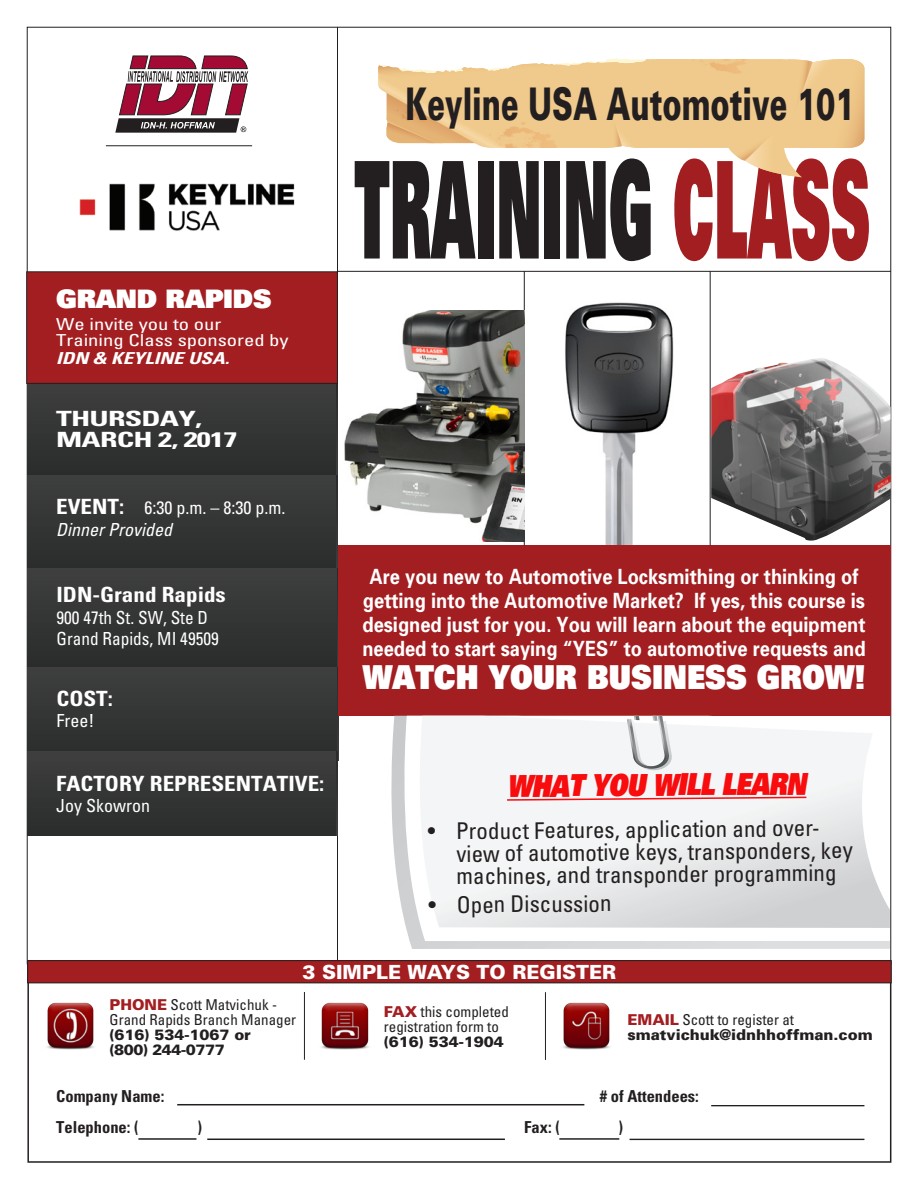
<style>
.page{position:relative;width:918px;height:1188px;background:#fff}
.page>*{position:absolute;margin:0;border:0;box-sizing:border-box;transform-origin:0 0}
.OPEN_HOUSE{font:900 135px "Univers";letter-spacing:.01em;color:#231f20;scale:.4 1}
.t1{font:900 45px "Univers";color:#231f20;scale:.64 1}
.WHAT_YOU{font:900 33px "Univers";color:#fff;scale:.87 1}
.OPEN_HOUSE-2{font:italic 900 30.3px "Univers";letter-spacing:-.03em;color:#f80c0e;scale:.8 1}
.BRANCH-TOP_RED{font:900 25.5px "Univers";letter-spacing:-.01em;color:#fff}
.Class_Info_-_Descrip{font:condensed 23.1px/22.5px "Univers";letter-spacing:-.01em;color:#231f20}
.WHAT_YOU-2{font:700 21px/24px "Univers";color:#fff;text-align:center;scale:.87 1}
.TIME__LOCATION__COST{font:700 condensed 21px "Univers";color:#fff;scale:1.1 1}
.MONTH{font:700 condensed 21px "Univers";letter-spacing:-.025em;color:#fff;scale:1.5 1}
.P5_-_How_to_Reg_Head{font:900 19.5px "Univers";color:#fff}
.TIME__LOCATION__COST-2{font:condensed 18px "Univers";color:#fff}
.TIME__LOCATION__COST-3{font:condensed 18px "Univers";color:#fff;scale:.96 1}
.TIME__LOCATION__COST-4{font:italic condensed 18px "Univers";color:#fff}
.P5_-_Registration_Te{font:700 condensed 16.5px "Univers";color:#231f20}
.WE_INVITE_YOU{font:condensed 16.5px/16.5px "Univers";color:#fff;scale:1.25 1}
.WE_INVITE_YOU-2{font:italic 700 condensed 16.5px "Univers";color:#fff;scale:1.25 1}
.P5_-_How_to_Register{font:condensed 15px/15px "Univers";color:#231f20}
.P5_-_How_to_Register-2{font:900 15px/15px "Univers";letter-spacing:-.025em;color:#231f20}
.P5_-_How_to_Register-3{font:900 15px "Univers";color:#231f20}
.s1{font-weight:700;font-size:21px}
.s2{color:#a31e21}
.s3{font-weight:900;font-stretch:normal;color:#a31e21}
.s4{font-weight:900;font-stretch:normal}
</style>
<div class="page">
<hr style="left:337px;top:27px;width:1px;height:945px;background:#231f20">
<svg style="left:115px;top:55px;width:133px;height:78px"></svg>
<hr style="left:106px;top:146px;width:146px;height:1px;background:#231f20">
<hr style="left:338px;top:271px;width:553px;height:1px;background:#231f20">
<div style="left:27px;top:961px;width:864px;height:202px;border:2px solid #231f20"></div>
<hr style="left:177px;top:1104px;width:407px;height:1px;background:#231f20">
<hr style="left:711px;top:1105px;width:153px;height:1px;background:#231f20">
<hr style="left:138px;top:1138px;width:58px;height:2px;background:#231f20">
<hr style="left:207px;top:1139px;width:298px;height:1px;background:#231f20">
<hr style="left:559px;top:1138px;width:60px;height:2px;background:#231f20">
<hr style="left:630px;top:1139px;width:234px;height:1px;background:#231f20">
<div style="left:28px;top:961px;width:863px;height:22px;background:#a31e21"></div>
<div style="left:27px;top:960px;width:864px;height:23px;border:1px solid #231f20"></div>
<div style="left:27px;top:383px;width:309px;height:92px;background:#343535"></div>
<div style="left:27px;top:476px;width:308px;height:92px;background:#343535"></div>
<div style="left:27px;top:568px;width:309px;height:100px;background:#343535"></div>
<div style="left:27px;top:668px;width:309px;height:92px;background:#353536"></div>
<div style="left:27px;top:272px;width:310px;height:111px;background:#a31e21"></div>
<div style="left:26px;top:272px;width:312px;height:112px;border:1px solid #231f20"></div>
<div style="left:338px;top:545px;width:553px;height:171px;background:#a31e21"></div>
<hr style="left:524px;top:271px;width:1px;height:274px;background:#231f20">
<hr style="left:710px;top:271px;width:1px;height:274px;background:#231f20">
<img style="left:79px;top:183px;width:216px;height:48px">
<svg style="left:391px;top:716px;width:499px;height:233px"></svg>
<svg style="left:399px;top:716px;width:491px;height:225px"></svg>
<svg style="left:412px;top:716px;width:478px;height:212px"></svg>
<svg style="left:627px;top:716px;width:45px;height:54px"></svg>
<svg style="left:381px;top:58px;width:483px;height:118px"></svg>
<img style="left:344px;top:310px;width:180px;height:231px">
<img style="left:711px;top:358px;width:180px;height:183px">
<img style="left:565px;top:302px;width:109px;height:242px">
<div style="left:27px;top:751px;width:309px;height:85px;background:#343535"></div>
<svg style="left:506px;top:796px;width:302px;height:6px"></svg>
<img style="left:47px;top:1002px;width:47px;height:48px">
<img style="left:321px;top:1002px;width:48px;height:48px">
<img style="left:563px;top:1002px;width:47px;height:48px">
<hr style="left:304px;top:992px;width:1px;height:68px;background:#231f20">
<hr style="left:545px;top:992px;width:1px;height:68px;background:#231f20">
<p class="t1" style="left:405px;top:76px;width:704px">Keyline USA Automotive 101</p>
<p class="BRANCH-TOP_RED" style="left:56px;top:282px;width:217px">GRAND RAPIDS</p>
<p class="WE_INVITE_YOU" style="left:56px;top:315px;width:188px">We invite you to our<br>Training Class sponsored by</p>
<p class="WE_INVITE_YOU-2" style="left:56px;top:348px;width:140px">IDN &amp; KEYLINE USA.</p>
<p class="MONTH" style="left:56px;top:405px;width:99px">THURSDAY,</p>
<p class="MONTH" style="left:56px;top:426px;width:122px">MARCH 2, 2017</p>
<p class="TIME__LOCATION__COST-2" style="left:56px;top:496px;width:231px"><span class="s1">EVENT:</span> 6:30 p.m. – 8:30 p.m.</p>
<p class="TIME__LOCATION__COST-4" style="left:56px;top:518px;width:117px">Dinner Provided</p>
<p class="TIME__LOCATION__COST" style="left:57px;top:582px;width:155px">IDN-Grand Rapids</p>
<p class="TIME__LOCATION__COST-3" style="left:57px;top:606px;width:159px">900 47th St. SW, Ste D</p>
<p class="TIME__LOCATION__COST-3" style="left:57px;top:627px;width:170px">Grand Rapids, MI 49509</p>
<p class="TIME__LOCATION__COST" style="left:57px;top:686px;width:53px">COST:</p>
<p class="TIME__LOCATION__COST-2" style="left:57px;top:710px;width:39px">Free!</p>
<p class="TIME__LOCATION__COST" style="left:56px;top:771px;width:245px">FACTORY REPRESENTATIVE:</p>
<p class="TIME__LOCATION__COST-2" style="left:56px;top:795px;width:95px">Joy Skowron</p>
<p class="OPEN_HOUSE" style="left:355px;top:121px;width:1290px">TRAINING <span class="s2">CLASS</span></p>
<p class="WHAT_YOU-2" style="left:362px;top:564px;width:580px">Are you new to Automotive Locksmithing or thinking of getting into the Automotive Market? If yes, this course is designed just for you. You will learn about the equipment needed to start saying “YES” to automotive requests and</p>
<p class="WHAT_YOU" style="left:363px;top:655px;width:579px">WATCH YOUR BUSINESS GROW!</p>
<p class="OPEN_HOUSE-2" style="left:507px;top:765px;width:376px">WHAT YOU WILL LEARN</p>
<p class="Class_Info_-_Descrip" style="left:456px;top:818px;width:398px;text-indent:-29px">• Product Features, application and over&shy;view of automotive keys, transponders, key machines, and transponder programming</p>
<p class="Class_Info_-_Descrip" style="left:428px;top:892px;width:185px">• Open Discussion</p>
<p class="P5_-_How_to_Reg_Head" style="left:303px;top:960px;width:315px">3 SIMPLE WAYS TO REGISTER</p>
<p class="P5_-_How_to_Register" style="left:110px;top:997px;width:188px"><span class="s3">PHONE</span> Scott Matvichuk -<br>Grand Rapids Branch Manager</p>
<p class="P5_-_How_to_Register-2" style="left:110px;top:1027px;width:143px">(616) 534-1067 or (800) 244-0777</p>
<p class="P5_-_How_to_Register" style="left:384px;top:1004px;width:126px"><span class="s3">FAX</span> this completed registration form to <span class="s4">(616) 534-1904</span></p>
<p class="P5_-_How_to_Register" style="left:627px;top:1012px;width:168px"><span class="s3">EMAIL</span> Scott to register at</p>
<p class="P5_-_How_to_Register-3" style="left:627px;top:1025px;width:247px">smatvichuk@idnhhoffman.com</p>
<p class="P5_-_Registration_Te" style="left:56px;top:1086px;width:110px">Company Name:</p>
<p class="P5_-_Registration_Te" style="left:600px;top:1086px;width:100px"># of Attendees:</p>
<p class="P5_-_Registration_Te" style="left:56px;top:1117px;width:84px">Telephone: (</p>
<p class="P5_-_Registration_Te" style="left:197px;top:1117px;width:6px">)</p>
<p class="P5_-_Registration_Te" style="left:524px;top:1117px;width:37px">Fax: (</p>
<p class="P5_-_Registration_Te" style="left:619px;top:1117px;width:6px">)</p>
</div>
